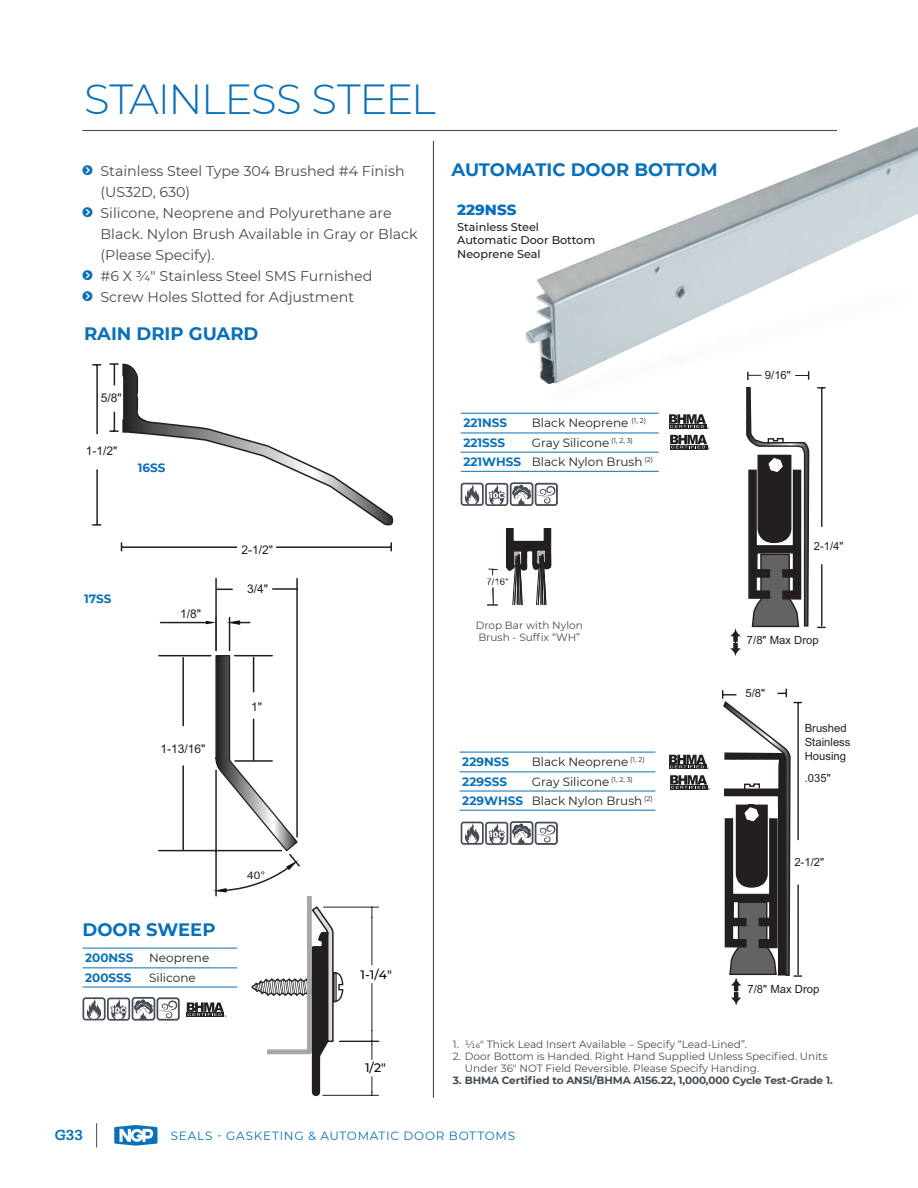
<style>
.page{position:relative;width:918px;height:1188px;background:#fff}
.page>*{position:absolute;margin:0;border:0;box-sizing:border-box;transform-origin:0 0}
.t1{font:300 42px "Montserrat";letter-spacing:-.03em;color:#0970b9}
.t2{font:700 18px "Montserrat";color:#0970b9}
.t3{font:700 16.5px "Klinic Slab";color:#0970b9}
.t4{font:800 15px "Montserrat";color:#0970b9}
.BULLET_REG{font:14.25px/21px "Montserrat";color:#464b54}
.t5{font:500 12.3px "Montserrat";color:#040503}
.t6{font:12px "Montserrat";color:#231f20}
.t7{font:700 12px "Montserrat";color:#0970b9}
.t8{font:12px "Montserrat";letter-spacing:.06em;color:#0970b9}
.t9{font:12px "Arial";color:#211d1e}
.t10{font:12px "Arial";color:#231f20}
.t11{font:11.25px/13.5px "Arial";color:#231f20}
.t12{font:500 11.25px/13.5px "Montserrat";color:#231f20}
.CUTLINES_7{font:10.5px/12px "Montserrat";color:#464b54}
.CUTLINES_7-2{font:700 10.5px "Montserrat";letter-spacing:-.01em;color:#464b54}
.t13{font:10.35px "Arial";color:#211d1e;scale:1.16 1}
.t14{font:9.6px "Arial";color:#231f20}
</style>
<div class="page">
<hr style="left:82px;top:130px;width:755px;height:1px;background:#464b54">
<svg style="left:114px;top:1125px;width:43px;height:21px"></svg>
<svg style="left:96px;top:1123px;width:1px;height:24px"></svg>
<svg style="left:120px;top:516px;width:273px;height:36px"></svg>
<svg style="left:92px;top:364px;width:9px;height:2px"></svg>
<hr style="left:96px;top:365px;width:2px;height:69px;background:#231f20">
<hr style="left:96px;top:469px;width:2px;height:56px;background:#231f20">
<svg style="left:92px;top:524px;width:9px;height:2px"></svg>
<svg style="left:109px;top:363px;width:283px;height:163px"></svg>
<svg style="left:506px;top:528px;width:45px;height:77px"></svg>
<svg style="left:487px;top:588px;width:11px;height:18px"></svg>
<svg style="left:488px;top:568px;width:10px;height:7px"></svg>
<svg style="left:817px;top:387px;width:9px;height:2px"></svg>
<hr style="left:821px;top:388px;width:1px;height:139px;background:#231f20">
<hr style="left:821px;top:564px;width:1px;height:62px;background:#231f20">
<svg style="left:730px;top:387px;width:80px;height:268px"></svg>
<svg style="left:722px;top:689px;width:80px;height:316px"></svg>
<svg style="left:669px;top:414px;width:40px;height:15px"></svg>
<hr style="left:215px;top:579px;width:2px;height:72px;background:#231f20">
<hr style="left:296px;top:579px;width:2px;height:258px;background:#231f20">
<hr style="left:229px;top:618px;width:1px;height:33px;background:#231f20">
<hr style="left:161px;top:622px;width:45px;height:1px;background:#231f20">
<svg style="left:230px;top:620px;width:20px;height:5px"></svg>
<svg style="left:206px;top:621px;width:10px;height:3px"></svg>
<hr style="left:272px;top:588px;width:26px;height:2px;background:#211d1e">
<svg style="left:217px;top:589px;width:16px;height:1px"></svg>
<hr style="left:433px;top:141px;width:1px;height:957px;background:#464b54">
<hr style="left:461px;top:413px;width:68px;height:1px;background:#0970b9">
<hr style="left:529px;top:413px;width:130px;height:1px;background:#0970b9">
<hr style="left:461px;top:433px;width:68px;height:1px;background:#0970b9">
<hr style="left:529px;top:433px;width:130px;height:1px;background:#0970b9">
<hr style="left:461px;top:452px;width:68px;height:1px;background:#0970b9">
<hr style="left:529px;top:452px;width:130px;height:1px;background:#0970b9">
<hr style="left:461px;top:471px;width:68px;height:1px;background:#0970b9">
<hr style="left:529px;top:471px;width:130px;height:1px;background:#0970b9">
<svg style="left:670px;top:435px;width:40px;height:14px"></svg>
<svg style="left:669px;top:755px;width:40px;height:14px"></svg>
<hr style="left:460px;top:752px;width:69px;height:1px;background:#0970b9">
<hr style="left:529px;top:752px;width:126px;height:1px;background:#0970b9">
<hr style="left:460px;top:772px;width:69px;height:1px;background:#0970b9">
<hr style="left:529px;top:772px;width:126px;height:1px;background:#0970b9">
<hr style="left:460px;top:791px;width:69px;height:1px;background:#0970b9">
<hr style="left:529px;top:791px;width:126px;height:1px;background:#0970b9">
<hr style="left:460px;top:810px;width:69px;height:1px;background:#0970b9">
<hr style="left:529px;top:810px;width:126px;height:1px;background:#0970b9">
<svg style="left:670px;top:775px;width:40px;height:15px"></svg>
<hr style="left:82px;top:948px;width:64px;height:1px;background:#0970b9">
<hr style="left:82px;top:968px;width:64px;height:1px;background:#0970b9">
<hr style="left:82px;top:987px;width:64px;height:1px;background:#0970b9">
<svg style="left:461px;top:483px;width:47px;height:23px"></svg>
<div style="left:535px;top:483px;width:23px;height:23px;border:2px solid #474c56;border-radius:2px"></div>
<div style="left:510px;top:482px;width:23px;height:24px;border:2px solid #474c55;border-radius:2px"></div>
<svg style="left:514px;top:485px;width:41px;height:20px"></svg>
<svg style="left:83px;top:997px;width:47px;height:24px"></svg>
<div style="left:132px;top:997px;width:23px;height:24px;border:2px solid #474c55;border-radius:2px"></div>
<div style="left:134px;top:1004px;width:7px;height:7px;background:#474c55;border-radius:50%"></div>
<svg style="left:461px;top:822px;width:47px;height:23px"></svg>
<div style="left:535px;top:822px;width:23px;height:23px;border:2px solid #474c56;border-radius:2px"></div>
<div style="left:510px;top:821px;width:23px;height:24px;border:2px solid #474c55;border-radius:2px"></div>
<div style="left:512px;top:828px;width:7px;height:7px;background:#474c55;border-radius:50%"></div>
<svg style="left:514px;top:824px;width:41px;height:20px"></svg>
<img style="left:523px;top:126px;width:395px;height:258px">
<hr style="left:372px;top:983px;width:1px;height:48px;background:#231f20">
<hr style="left:372px;top:918px;width:1px;height:47px;background:#231f20">
<hr style="left:324px;top:907px;width:55px;height:1px;background:#231f20">
<svg style="left:372px;top:1077px;width:1px;height:18px"></svg>
<svg style="left:372px;top:1031px;width:1px;height:29px"></svg>
<hr style="left:340px;top:1041px;width:39px;height:1px;background:#231f20">
<hr style="left:323px;top:1095px;width:56px;height:1px;background:#231f20">
<svg style="left:136px;top:654px;width:207px;height:442px"></svg>
<h1 class="t1" style="left:84px;top:71px;width:353px">STAINLESS STEEL</h1>
<p class="BULLET_REG" style="left:100px;top:160px;width:306px">Stainless Steel Type 304 Brushed #4 Finish</p>
<h4 class="t2" style="left:452px;top:157px;width:268px">AUTOMATIC DOOR BOTTOM</h4>
<p class="BULLET_REG" style="left:100px;top:181px;width:91px">(US32D, 630)</p>
<p class="BULLET_REG" style="left:100px;top:202px;width:319px">Silicone, Neoprene and Polyurethane are<br>Black. Nylon Brush Available in Gray or Black (Please Specify).</p>
<p class="BULLET_REG" style="left:100px;top:265px;width:273px">#6 X 3/4" Stainless Steel SMS Furnished</p>
<p class="BULLET_REG" style="left:100px;top:286px;width:255px">Screw Holes Slotted for Adjustment</p>
<p class="t4" style="left:457px;top:199px;width:61px">229NSS</p>
<p class="t12" style="left:457px;top:220px;width:140px">Stainless Steel<br>Automatic Door Bottom<br>Neoprene Seal</p>
<h4 class="t2" style="left:84px;top:321px;width:176px">RAIN DRIP GUARD</h4>
<p class="t10" style="left:101px;top:390px;width:22px">5/8"</p>
<p class="t10" style="left:86px;top:443px;width:33px">1-1/2"</p>
<p class="t7" style="left:138px;top:459px;width:29px">16SS</p>
<p class="t7" style="left:84px;top:590px;width:29px">17SS</p>
<p class="t9" style="left:180px;top:605px;width:22px">1/8"</p>
<p class="t9" style="left:161px;top:741px;width:46px">1-13/16"</p>
<p class="t10" style="left:241px;top:542px;width:33px">2-1/2"</p>
<p class="t9" style="left:247px;top:581px;width:22px">3/4"</p>
<p class="t9" style="left:251px;top:699px;width:12px">1"</p>
<h4 class="t2" style="left:82px;top:917px;width:135px">DOOR SWEEP</h4>
<p class="t7" style="left:85px;top:949px;width:50px">200NSS</p>
<p class="t6" style="left:149px;top:949px;width:62px">Neoprene</p>
<p class="t7" style="left:85px;top:969px;width:48px">200SSS</p>
<p class="t6" style="left:149px;top:969px;width:48px">Silicone</p>
<p class="t13" style="left:247px;top:869px;width:17px">40°</p>
<p class="t5" style="left:361px;top:966px;width:33px">1-1/4ʺ</p>
<p class="t5" style="left:365px;top:1059px;width:22px">1/2ʺ</p>
<p class="t7" style="left:463px;top:414px;width:45px">221NSS</p>
<p class="t6" style="left:532px;top:414px;width:116px">Black Neoprene <sup>(1,</sup> <sup>2)</sup></p>
<p class="t7" style="left:463px;top:434px;width:43px">221SSS</p>
<p class="t6" style="left:532px;top:434px;width:103px">Gray Silicone <sup>(1,</sup> <sup>2,</sup> <sup>3)</sup></p>
<p class="t7" style="left:463px;top:453px;width:59px">221WHSS</p>
<p class="t6" style="left:532px;top:453px;width:123px">Black Nylon Brush <sup>(2)</sup></p>
<p class="t14" style="left:521px;top:455px;width:18px">1/2"</p>
<p class="t14" style="left:487px;top:576px;width:24px">7/16"</p>
<p class="CUTLINES_7" style="left:476px;top:619px;width:109px">Drop Bar with Nylon</p>
<p class="CUTLINES_7" style="left:478px;top:631px;width:103px">Brush - Suffix “WH”</p>
<p class="t7" style="left:462px;top:753px;width:48px">229NSS</p>
<p class="t6" style="left:532px;top:753px;width:114px">Black Neoprene <sup>(1,</sup> <sup>2)</sup></p>
<p class="t7" style="left:462px;top:773px;width:46px">229SSS</p>
<p class="t6" style="left:532px;top:773px;width:103px">Gray Silicone <sup>(1,</sup> <sup>2,</sup> <sup>3)</sup></p>
<p class="t7" style="left:462px;top:792px;width:62px">229WHSS</p>
<p class="t6" style="left:532px;top:792px;width:122px">Black Nylon Brush <sup>(2)</sup></p>
<p class="t11" style="left:765px;top:368px;width:27px">9/16"</p>
<p class="t11" style="left:814px;top:539px;width:31px">2-1/4"</p>
<p class="t11" style="left:747px;top:633px;width:73px">7/8" Max Drop</p>
<p class="t11" style="left:745px;top:687px;width:21px">5/8"</p>
<p class="t11" style="left:805px;top:722px;width:47px">Brushed<br>Stainless<br>Housing</p>
<p class="t11" style="left:805px;top:772px;width:27px">.035"</p>
<p class="t11" style="left:794px;top:855px;width:31px">2-1/2"</p>
<p class="t11" style="left:748px;top:983px;width:73px">7/8" Max Drop</p>
<p class="CUTLINES_7" style="left:453px;top:1038px;width:296px">1. 1/16" Thick Lead Insert Available – Specify “Lead-Lined”.</p>
<p class="CUTLINES_7" style="left:465px;top:1050px;width:364px;text-indent:-12px">2. Door Bottom is Handed. Right Hand Supplied Unless Specified. Units<br>Under 36" NOT Field Reversible. Please Specify Handing.</p>
<p class="CUTLINES_7-2" style="left:453px;top:1073px;width:381px">3. BHMA Certified to ANSI/BHMA A156.22, 1,000,000 Cycle Test-Grade 1.</p>
<p class="t3" style="left:55px;top:1124px;width:30px">G33</p>
<p class="t8" style="left:171px;top:1127px;width:346px">SEALS - GASKETING &amp; AUTOMATIC DOOR BOTTOMS</p>
</div>
